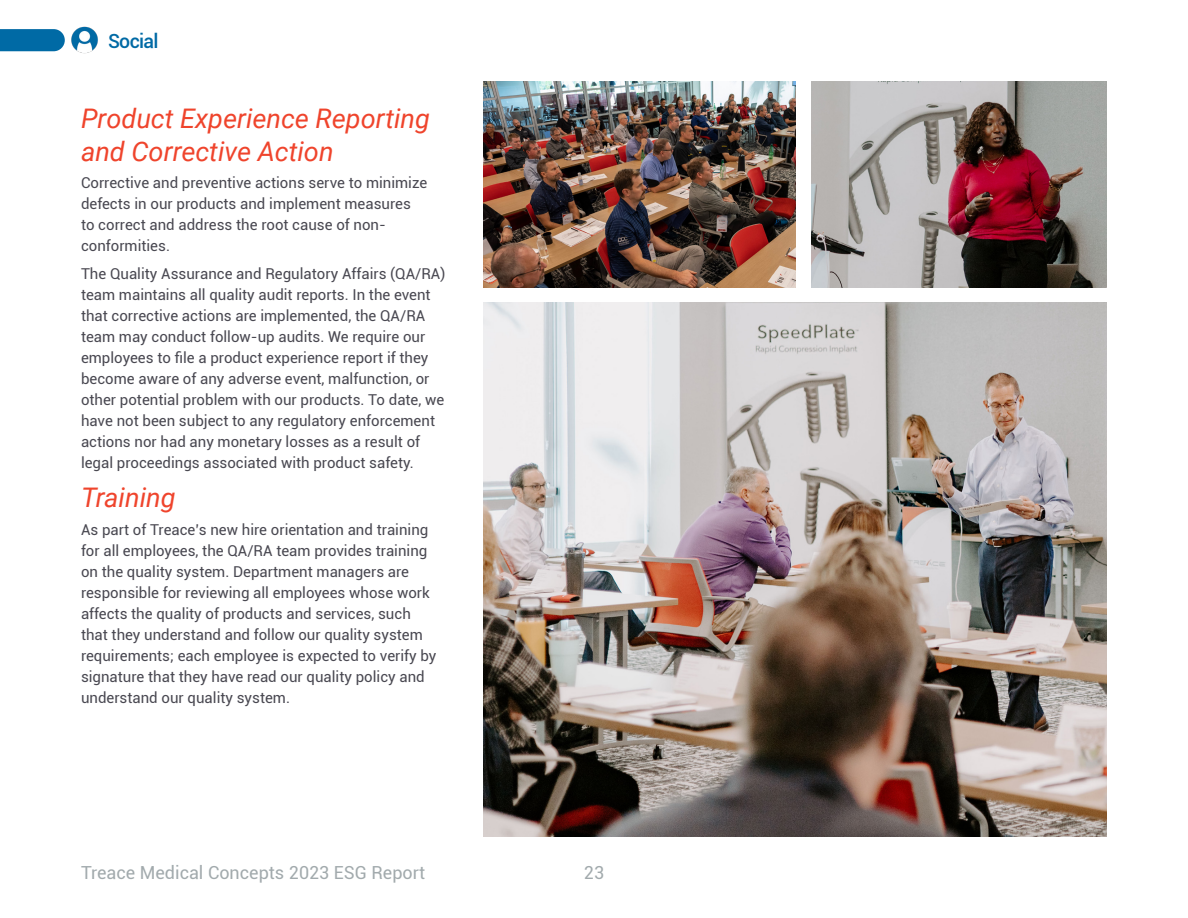
<style>
.page{position:relative;width:1188px;height:918px;background:#fff}
.page>*{position:absolute;margin:0;border:0;box-sizing:border-box;transform-origin:0 0}
.t1{font:italic 27px/32.4px "Roboto";color:#ef442c}
.t2{font:500 19.5px "Roboto";letter-spacing:-.035em;color:#006aa5}
.t3{font:18px "Roboto";color:#a2aaad}
.t4{font:15px/21px "Roboto";color:#494851}
</style>
<div class="page">
<img style="left:484px;top:303px;width:623px;height:534px">
<img style="left:812px;top:81px;width:295px;height:207px">
<img style="left:484px;top:81px;width:311px;height:207px">
<img style="left:71px;top:26px;width:27px;height:28px">
<svg style="left:0;top:29px;width:65px;height:22px"></svg>
<h2 class="t2" style="left:108px;top:27px;width:52px">Social</h2>
<h1 class="t1" style="left:81px;top:101px;width:350px">Product Experience Reporting and Corrective Action</h1>
<p class="t4" style="left:81px;top:172px;width:348px">Corrective and preventive actions serve to minimize defects in our products and implement measures to correct and address the root cause of non&shy;conformities.</p>
<p class="t4" style="left:81px;top:263px;width:366px">The Quality Assurance and Regulatory Affairs (QA/RA) team maintains all quality audit reports. In the event that corrective actions are implemented, the QA/RA team may conduct follow-up audits. We require our employees to file a product experience report if they become aware of any adverse event, malfunction, or other potential problem with our products. To date, we have not been subject to any regulatory enforcement actions nor had any monetary losses as a result of legal proceedings associated with product safety.</p>
<h1 class="t1" style="left:81px;top:481px;width:96px">Training</h1>
<p class="t4" style="left:81px;top:519px;width:357px">As part of Treace’s new hire orientation and training for all employees, the QA/RA team provides training on the quality system. Department managers are responsible for reviewing all employees whose work affects the quality of products and services, such that they understand and follow our quality system requirements; each employee is expected to verify by signature that they have read our quality policy and understand our quality system.</p>
<p class="t3" style="left:81px;top:860px;width:346px">Treace Medical Concepts 2023 ESG Report</p>
<p class="t3" style="left:584px;top:860px;width:22px">23</p>
</div>
